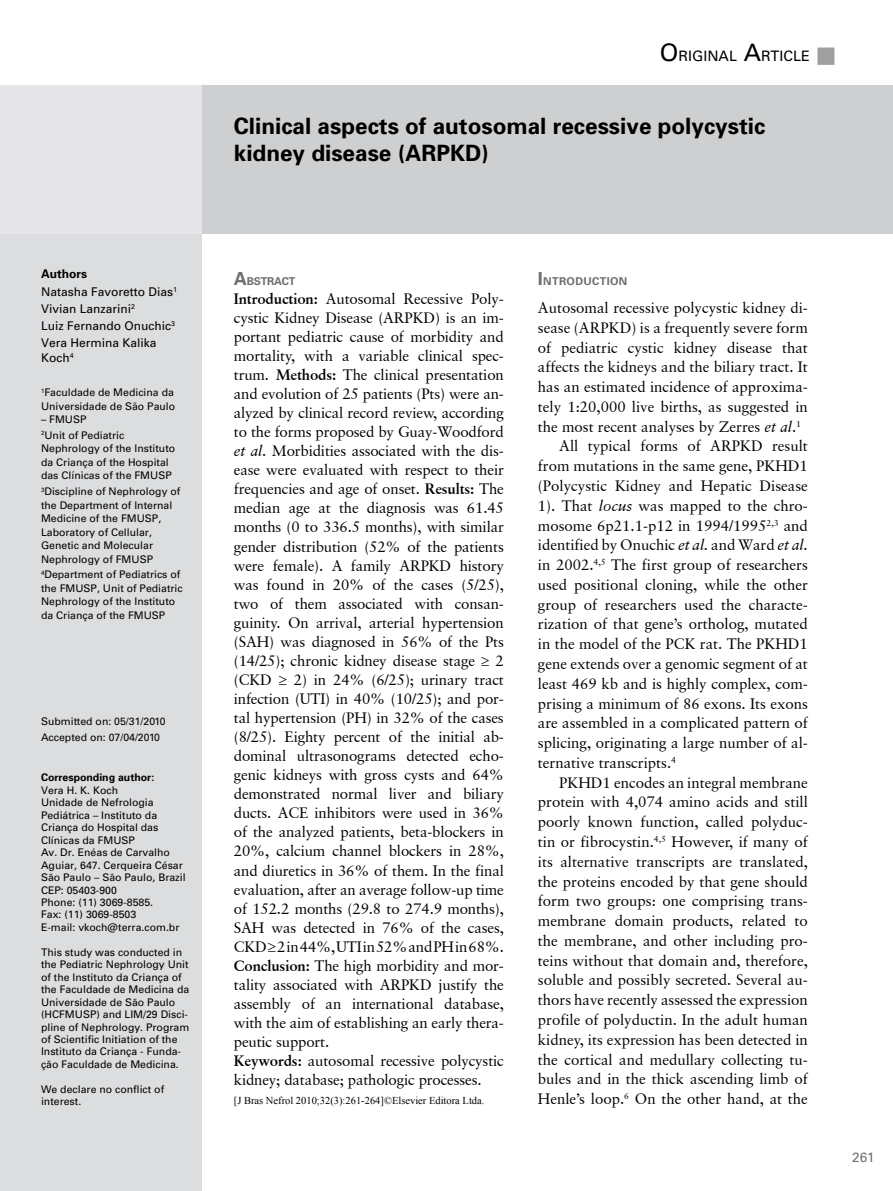
<style>
.page{position:relative;width:893px;height:1191px;background:#fff}
.page>*{position:absolute;margin:0;border:0;box-sizing:border-box;transform-origin:0 0}
.t1{font:22.5px/27px "Univers 65 Bold";color:#000}
.t2{font:15px/19px "Garamond Retrospective S Si";color:#000}
.t3{font:14.4px "Univers LT Std SC600";color:#000}
.t4{font:13.5px "Univers LT Std";color:#6d6e71}
.t5{font:12px/17.1px "Univers 55";color:#000}
.t6{font:12px "Univers 65 Bold";color:#000}
.t7{font:10.8px "Univers 65 Bold SC600";letter-spacing:.035em;color:#6d6e71}
.t8{font:10.5px/12.5px "Univers 55";color:#000}
.t9{font:10.5px/13.5px "Univers LT Std";color:#000}
.t10{font:10.5px "Times New Roman";color:#000}
.t11{font:10.5px "Univers 65 Bold";color:#000}
.s1{font-size:24px}
.s2{font-size:18px}
.s3{font-weight:700}
.s4{font-style:italic}
</style>
<div class="page">
<div style="left:0;top:85px;width:202px;height:1106px;background:#dcddde"></div>
<div style="left:0;top:85px;width:893px;height:148px;background:linear-gradient(to right,#e0e0e2,#c6c8c9)"></div>
<div style="left:818px;top:48px;width:16px;height:16px;background:#9f9f9f"></div>
<p class="t6" style="left:41px;top:267px;width:47px">Authors</p>
<p class="t5" style="left:41px;top:283px;width:137px">Natasha Favoretto Dias<sup>1<br></sup>Vivian Lanzarini<sup>2<br></sup>Luiz Fernando Onuchic<sup>3<br></sup>Vera Hermina Kalika</p>
<p class="t5" style="left:41px;top:349px;width:34px">Koch<sup>4</sup></p>
<p class="t9" style="left:41px;top:386px;width:136px"><sup>1</sup>Faculdade de Medicina da<br>Universidade de São Paulo</p>
<p class="t9" style="left:41px;top:412px;width:85px;line-height:15.6px">– FMUSP<br><sup>2</sup>Unit of Pediatric</p>
<p class="t9" style="left:41px;top:442px;width:136px">Nephrology of the Instituto da Criança of the Hospital das Clínicas of the FMUSP</p>
<p class="t9" style="left:41px;top:484px;width:141px"><sup>3</sup>Discipline of Nephrology of the Department of Internal<br>Medicine of the FMUSP,<br>Laboratory of Cellular,<br>Genetic and Molecular<br>Nephrology of FMUSP</p>
<p class="t9" style="left:41px;top:568px;width:143px"><sup>4</sup>Department of Pediatrics of the FMUSP, Unit of Pediatric<br>Nephrology of the Instituto da Criança of the FMUSP</p>
<p class="t9" style="left:41px;top:714px;width:126px;line-height:15.6px">Submitted on: 05/31/2010<br>Accepted on: 07/04/2010</p>
<p class="t11" style="left:41px;top:771px;width:115px">Corresponding author:</p>
<p class="t8" style="left:41px;top:784px;width:146px">Vera H. K. Koch<br>Unidade de Nefrologia<br>Pediátrica – Instituto da<br>Criança do Hospital das<br>Clínicas da FMUSP<br>Av. Dr. Enéas de Carvalho<br>Aguiar, 647. Cerqueira César<br>São Paulo – São Paulo, Brazil<br>CEP: 05403-900<br>Phone: (11) 3069-8585.<br>Fax: (11) 3069-8503<br>E-mail: vkoch@terra.com.br</p>
<p class="t8" style="left:41px;top:946px;width:150px">This study was conducted in the Pediatric Nephrology Unit of the Instituto da Criança of the Faculdade de Medicina da<br>Universidade de São Paulo (HCFMUSP) and LIM/29 Disci&shy;pline of Nephrology. Program of Scientific Initiation of the<br>Instituto da Criança - Funda&shy;ção Faculdade de Medicina.</p>
<p class="t8" style="left:41px;top:1083px;width:125px">We declare no conflict of interest.</p>
<p class="t3" style="left:660px;top:48px;width:151px"><span class="s1">O</span>RIGINAL <span class="s1">A</span>RTICLE</p>
<h1 class="t1" style="left:234px;top:113px;width:533px">Clinical aspects of autosomal recessive polycystic kidney disease (ARPKD)</h1>
<p class="t7" style="left:234px;top:274px;width:63px"><span class="s2">A</span>BSTRACT</p>
<p class="t2" style="left:234px;top:289px;width:272px"><span class="s3">Introduction:</span> Autosomal Recessive Poly&shy;cystic Kidney Disease (ARPKD) is an im&shy;portant pediatric cause of morbidity and mortality, with a variable clinical spec&shy;trum. <span class="s3">Methods:</span> The clinical presentation and evolution of 25 patients (Pts) were an&shy;alyzed by clinical record review, according to the forms proposed by Guay-Woodford <span class="s4">et al</span>. Morbidities associated with the dis&shy;ease were evaluated with respect to their frequencies and age of onset. <span class="s3">Results:</span> The median age at the diagnosis was 61.45 months (0 to 336.5 months), with similar gender distribution (52% of the patients were female). A family ARPKD history was found in 20% of the cases (5/25), two of them associated with consan&shy;guinity. On arrival, arterial hypertension (SAH) was diagnosed in 56% of the Pts (14/25); chronic kidney disease stage ≥ 2 (CKD ≥ 2) in 24% (6/25); urinary tract infection (UTI) in 40% (10/25); and por&shy;tal hypertension (PH) in 32% of the cases (8/25). Eighty percent of the initial ab&shy;dominal ultrasonograms detected echo&shy;genic kidneys with gross cysts and 64% demonstrated normal liver and biliary ducts. ACE inhibitors were used in 36% of the analyzed patients, beta-blockers in 20%, calcium channel blockers in 28%, and diuretics in 36% of them. In the final evaluation, after an average follow-up time of 152.2 months (29.8 to 274.9 months), SAH was detected in 76% of the cases, CKD ≥ 2 in 44%, UTI in 52% and PH in 68%.<br><span class="s3">Conclusion:</span> The high morbidity and mor&shy;tality associated with ARPKD justify the assembly of an international database, with the aim of establishing an early thera&shy;peutic support.<br><span class="s3">Keywords:</span> autosomal recessive polycystic kidney; database; pathologic processes.</p>
<p class="t10" style="left:234px;top:1093px;width:252px">[J Bras Nefrol 2010;32(3):261-264]©Elsevier Editora Ltda.</p>
<p class="t7" style="left:538px;top:274px;width:91px"><span class="s2">I</span>NTRODUCTION</p>
<p class="t2" style="left:538px;top:298px;width:271px">Autosomal recessive polycystic kidney di-</p>
<p class="t2" style="left:538px;top:318px;width:271px">sease (ARPKD) is a frequently severe form</p>
<p class="t2" style="left:538px;top:337px;width:271px">of pediatric cystic kidney disease that</p>
<p class="t2" style="left:538px;top:357px;width:272px">affects the kidneys and the biliary tract. It</p>
<p class="t2" style="left:538px;top:377px;width:272px">has an estimated incidence of approxima-</p>
<p class="t2" style="left:538px;top:397px;width:271px">tely 1:20,000 live births, as suggested in</p>
<p class="t2" style="left:538px;top:417px;width:265px">the most recent analyses by Zerres <span class="s4">et al</span>.<sup>1</sup></p>
<p class="t2" style="left:559px;top:436px;width:250px">All typical forms of ARPKD result</p>
<p class="t2" style="left:538px;top:456px;width:271px">from mutations in the same gene, PKHD1</p>
<p class="t2" style="left:538px;top:476px;width:272px">(Polycystic Kidney and Hepatic Disease</p>
<p class="t2" style="left:538px;top:496px;width:271px">1). That <span class="s4">locus</span> was mapped to the chro-</p>
<p class="t2" style="left:538px;top:515px;width:271px">mosome 6p21.1-p12 in 1994/1995<sup>2,3</sup> and</p>
<p class="t2" style="left:538px;top:535px;width:271px">identified by Onuchic <span class="s4">et al.</span> and Ward <span class="s4">et al.</span></p>
<p class="t2" style="left:538px;top:555px;width:271px">in 2002.<sup>4,5</sup> The first group of researchers</p>
<p class="t2" style="left:538px;top:575px;width:272px">used positional cloning, while the other</p>
<p class="t2" style="left:538px;top:595px;width:271px">group of researchers used the characte-</p>
<p class="t2" style="left:538px;top:614px;width:271px">rization of that gene’s ortholog, mutated</p>
<p class="t2" style="left:538px;top:634px;width:271px">in the model of the PCK rat. The PKHD1</p>
<p class="t2" style="left:538px;top:654px;width:271px">gene extends over a genomic segment of at</p>
<p class="t2" style="left:538px;top:674px;width:271px">least 469 kb and is highly complex, com-</p>
<p class="t2" style="left:538px;top:693px;width:271px">prising a minimum of 86 exons. Its exons</p>
<p class="t2" style="left:538px;top:713px;width:271px">are assembled in a complicated pattern of</p>
<p class="t2" style="left:538px;top:733px;width:271px">splicing, originating a large number of al-</p>
<p class="t2" style="left:538px;top:753px;width:140px">ternative transcripts.<sup>4</sup></p>
<p class="t2" style="left:559px;top:772px;width:250px">PKHD1 encodes an integral membrane</p>
<p class="t2" style="left:538px;top:792px;width:271px">protein with 4,074 amino acids and still</p>
<p class="t2" style="left:538px;top:812px;width:271px">poorly known function, called polyduc-</p>
<p class="t2" style="left:538px;top:832px;width:271px">tin or fibrocystin.<sup>4,5</sup> However, if many of</p>
<p class="t2" style="left:538px;top:852px;width:272px">its alternative transcripts are translated,</p>
<p class="t2" style="left:538px;top:871px;width:271px">the proteins encoded by that gene should</p>
<p class="t2" style="left:538px;top:891px;width:271px">form two groups: one comprising trans-</p>
<p class="t2" style="left:538px;top:911px;width:271px">membrane domain products, related to</p>
<p class="t2" style="left:538px;top:931px;width:271px">the membrane, and other including pro-</p>
<p class="t2" style="left:538px;top:950px;width:271px">teins without that domain and, therefore,</p>
<p class="t2" style="left:538px;top:970px;width:271px">soluble and possibly secreted. Several au-</p>
<p class="t2" style="left:538px;top:990px;width:271px">thors have recently assessed the expression</p>
<p class="t2" style="left:538px;top:1010px;width:271px">profile of polyductin. In the adult human</p>
<p class="t2" style="left:538px;top:1029px;width:271px">kidney, its expression has been detected in</p>
<p class="t2" style="left:538px;top:1049px;width:271px">the cortical and medullary collecting tu-</p>
<p class="t2" style="left:538px;top:1069px;width:271px">bules and in the thick ascending limb of</p>
<p class="t2" style="left:538px;top:1089px;width:272px">Henle’s loop.<sup>6</sup> On the other hand, at the</p>
<p class="t4" style="left:852px;top:1149px;width:24px">261</p>
</div>
